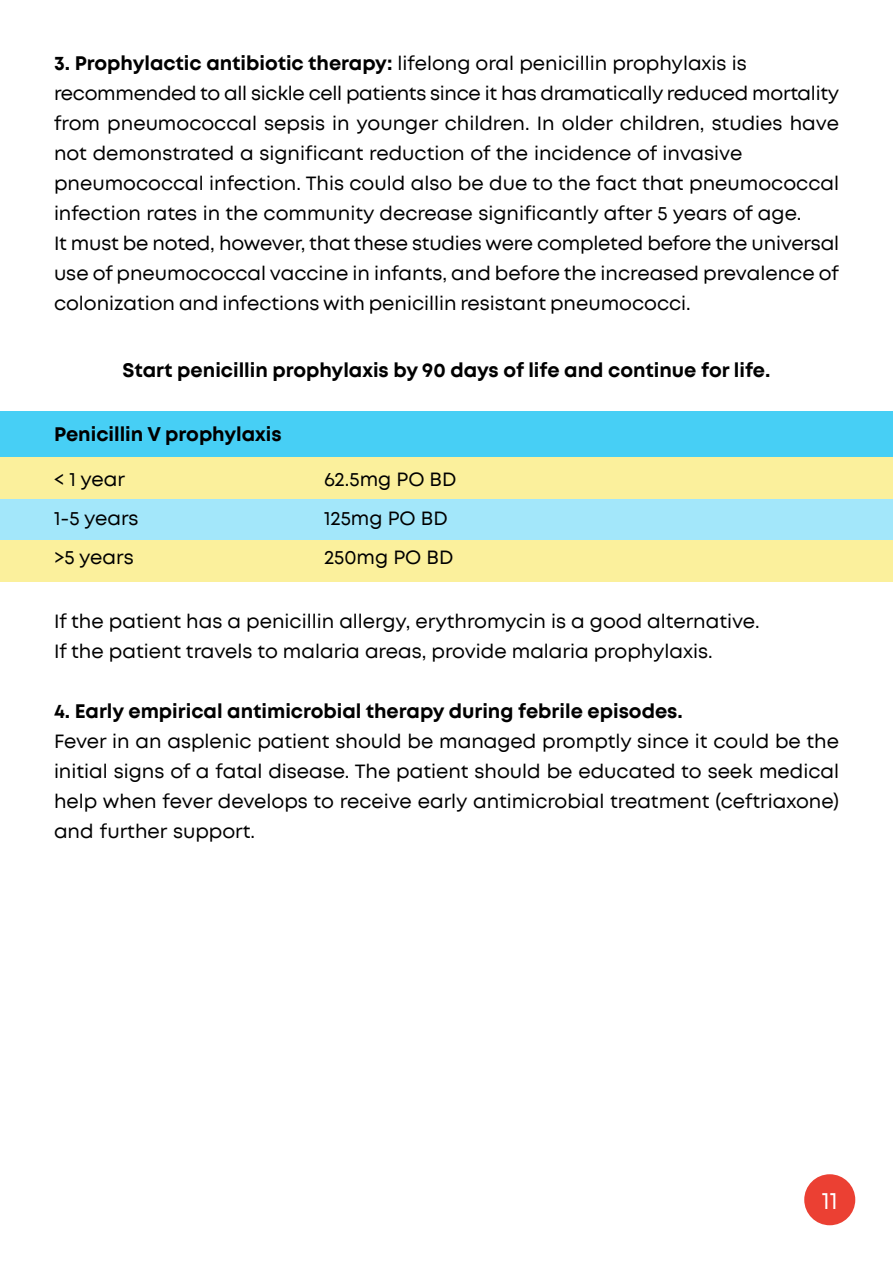
<style>
.page{position:relative;width:893px;height:1263px;background:#fff}
.page>*{position:absolute;margin:0;border:0;box-sizing:border-box;transform-origin:0 0}
.t1{font:24px "Mont";color:#fff}
.t2{font:19.5px/30px "Mont";color:#000}
.t3{font:700 19.5px "Mont";color:#000}
.s1{font-weight:700}
</style>
<div class="page">
<div style="left:804px;top:1174px;width:51px;height:51px;background:#eb4033;border-radius:50%"></div>
<div style="left:0;top:411px;width:893px;height:46px;background:#47cff5"></div>
<div style="left:0;top:457px;width:893px;height:42px;background:#fbf09c"></div>
<div style="left:0;top:499px;width:893px;height:41px;background:#a3e7fa"></div>
<div style="left:0;top:540px;width:893px;height:42px;background:#fbf09c"></div>
<p class="t2" style="left:54px;top:49px;width:787px"><span class="s1">3. Prophylactic antibiotic therapy:</span> lifelong oral penicillin prophylaxis is recommended to all sickle cell patients since it has dramatically reduced mortality from pneumococcal sepsis in younger children. In older children, studies have not demonstrated a significant reduction of the incidence of invasive pneumococcal infection. This could also be due to the fact that pneumococcal infection rates in the community decrease significantly after 5 years of age.<br>It must be noted, however, that these studies were completed before the universal use of pneumococcal vaccine in infants, and before the increased prevalence of colonization and infections with penicillin resistant pneumococci.</p>
<p class="t3" style="left:123px;top:361px;width:649px">Start penicillin prophylaxis by 90 days of life and continue for life.</p>
<p class="t3" style="left:54px;top:425px;width:229px">Penicillin V prophylaxis</p>
<p class="t2" style="left:54px;top:465px;width:73px">&lt; 1 year</p>
<p class="t2" style="left:324px;top:465px;width:134px">62.5mg PO BD</p>
<p class="t2" style="left:54px;top:504px;width:86px">1-5 years</p>
<p class="t2" style="left:324px;top:504px;width:125px">125mg PO BD</p>
<p class="t2" style="left:54px;top:543px;width:81px">&gt;5 years</p>
<p class="t2" style="left:324px;top:543px;width:131px">250mg PO BD</p>
<p class="t2" style="left:54px;top:607px;width:707px">If the patient has a penicillin allergy, erythromycin is a good alternative.<br>If the patient travels to malaria areas, provide malaria prophylaxis.</p>
<p class="t3" style="left:54px;top:701px;width:630px">4. Early empirical antimicrobial therapy during febrile episodes.</p>
<p class="t2" style="left:54px;top:727px;width:786px;text-align:justify">Fever in an asplenic patient should be managed promptly since it could be the initial signs of a fatal disease. The patient should be educated to seek medical help when fever develops to receive early antimicrobial treatment (ceftriaxone) and further support.</p>
<p class="t1" style="left:822px;top:1189px;width:17px">11</p>
</div>
